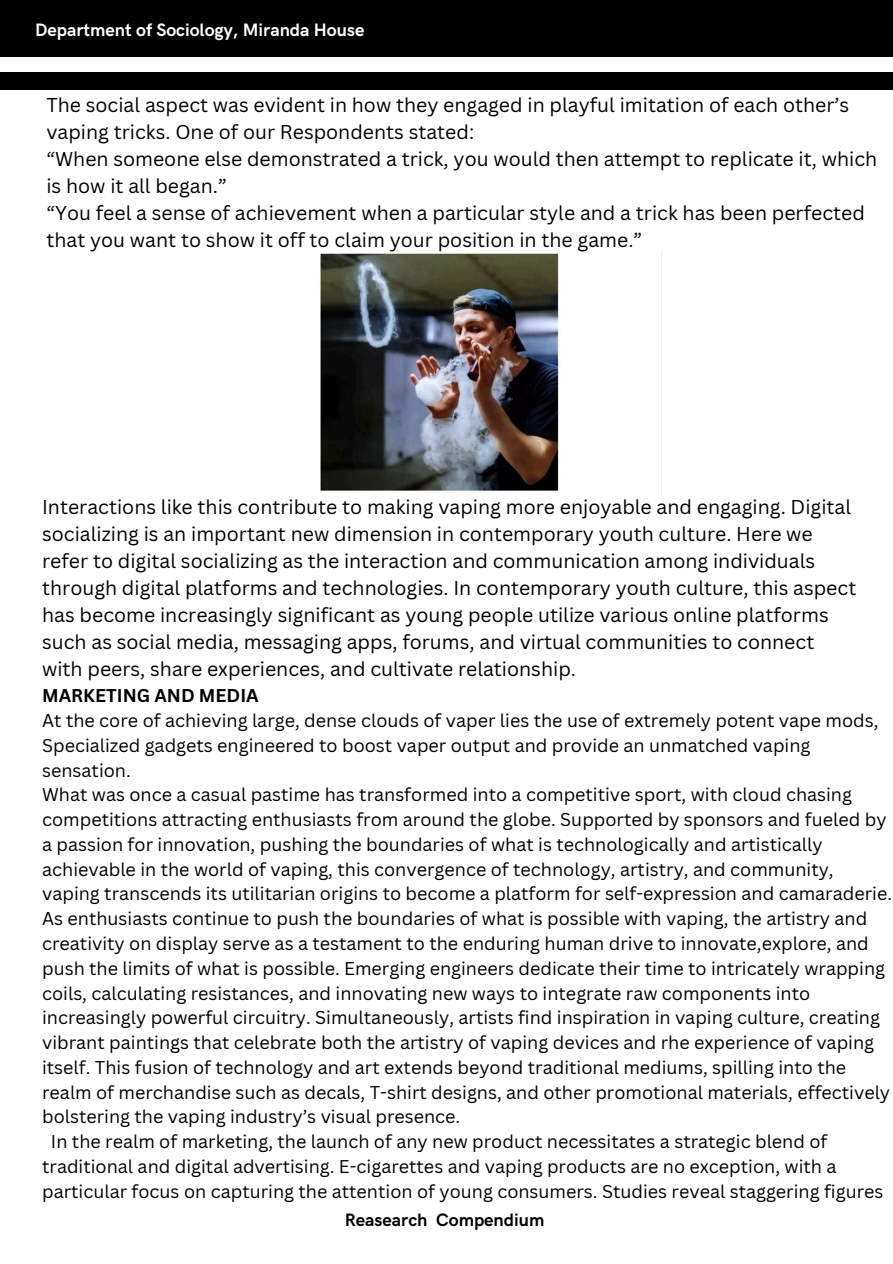
<style>
.page{position:relative;width:893px;height:1264px;background:#fff}
.page>*{position:absolute;margin:0;border:0;box-sizing:border-box;transform-origin:0 0}
.t1{font:19.5px/27px "Canva Sans";color:#000}
.t2{font:18px/24.8px "Canva Sans";color:#000}
.t3{font:700 18px "HK Grotesk";color:#fff}
.t4{font:700 18px "HK Grotesk";color:#000}
.t5{font:700 18px "Canva Sans";color:#000}
</style>
<div class="page">
<img style="left:320px;top:253px;width:239px;height:238px">
<div style="left:0;top:0;width:892px;height:57px;background:#000"></div>
<div style="left:0;top:72px;width:892px;height:17px;background:#000"></div>
<p class="t3" style="left:35px;top:20px;width:331px">Department of Sociology, Miranda House</p>
<h1 class="t1" style="left:46px;top:91px;width:804px">The social aspect was evident in how they engaged in playful imitation of each other’s vaping tricks. One of our Respondents stated:</h1>
<p class="t1" style="left:46px;top:145px;width:832px">“When someone else demonstrated a trick, you would then attempt to replicate it, which is how it all began.”</p>
<p class="t1" style="left:46px;top:199px;width:820px">“You feel a sense of achievement when a particular style and a trick has been perfected that you want to show it off to claim your position in the game.”</p>
<p class="t1" style="left:42px;top:492px;width:815px">Interactions like this contribute to making vaping more enjoyable and engaging. Digital socializing is an important new dimension in contemporary youth culture. Here we refer to digital socializing as the interaction and communication among individuals through digital platforms and technologies. In contemporary youth culture, this aspect has become increasingly significant as young people utilize various online platforms such as social media, messaging apps, forums, and virtual communities to connect with peers, share experiences, and cultivate relationship.</p>
<p class="t5" style="left:42px;top:683px;width:218px">MARKETING AND MEDIA</p>
<p class="t2" style="left:42px;top:707px;width:837px">At the core of achieving large, dense clouds of vaper lies the use of extremely potent vape mods,<br>Specialized gadgets engineered to boost vaper output and provide an unmatched vaping sensation.</p>
<p class="t2" style="left:42px;top:782px;width:851px">What was once a casual pastime has transformed into a competitive sport, with cloud chasing competitions attracting enthusiasts from around the globe. Supported by sponsors and fueled by a passion for innovation, pushing the boundaries of what is technologically and artistically achievable in the world of vaping, this convergence of technology, artistry, and community, vaping transcends its utilitarian origins to become a platform for self-expression and camaraderie.<br>As enthusiasts continue to push the boundaries of what is possible with vaping, the artistry and creativity on display serve as a testament to the enduring human drive to innovate,explore, and push the limits of what is possible. Emerging engineers dedicate their time to intricately wrapping coils, calculating resistances, and innovating new ways to integrate raw components into increasingly powerful circuitry. Simultaneously, artists find inspiration in vaping culture, creating vibrant paintings that celebrate both the artistry of vaping devices and rhe experience of vaping itself. This fusion of technology and art extends beyond traditional mediums, spilling into the realm of merchandise such as decals, T-shirt designs, and other promotional materials, effectively bolstering the vaping industry’s visual presence.</p>
<p class="t2" style="left:42px;top:1128px;width:842px;text-indent:9px">In the realm of marketing, the launch of any new product necessitates a strategic blend of traditional and digital advertising. E-cigarettes and vaping products are no exception, with a particular focus on capturing the attention of young consumers. Studies reveal staggering figures</p>
<p class="t4" style="left:344px;top:1209px;width:201px">Reasearch Compendium</p>
</div>
